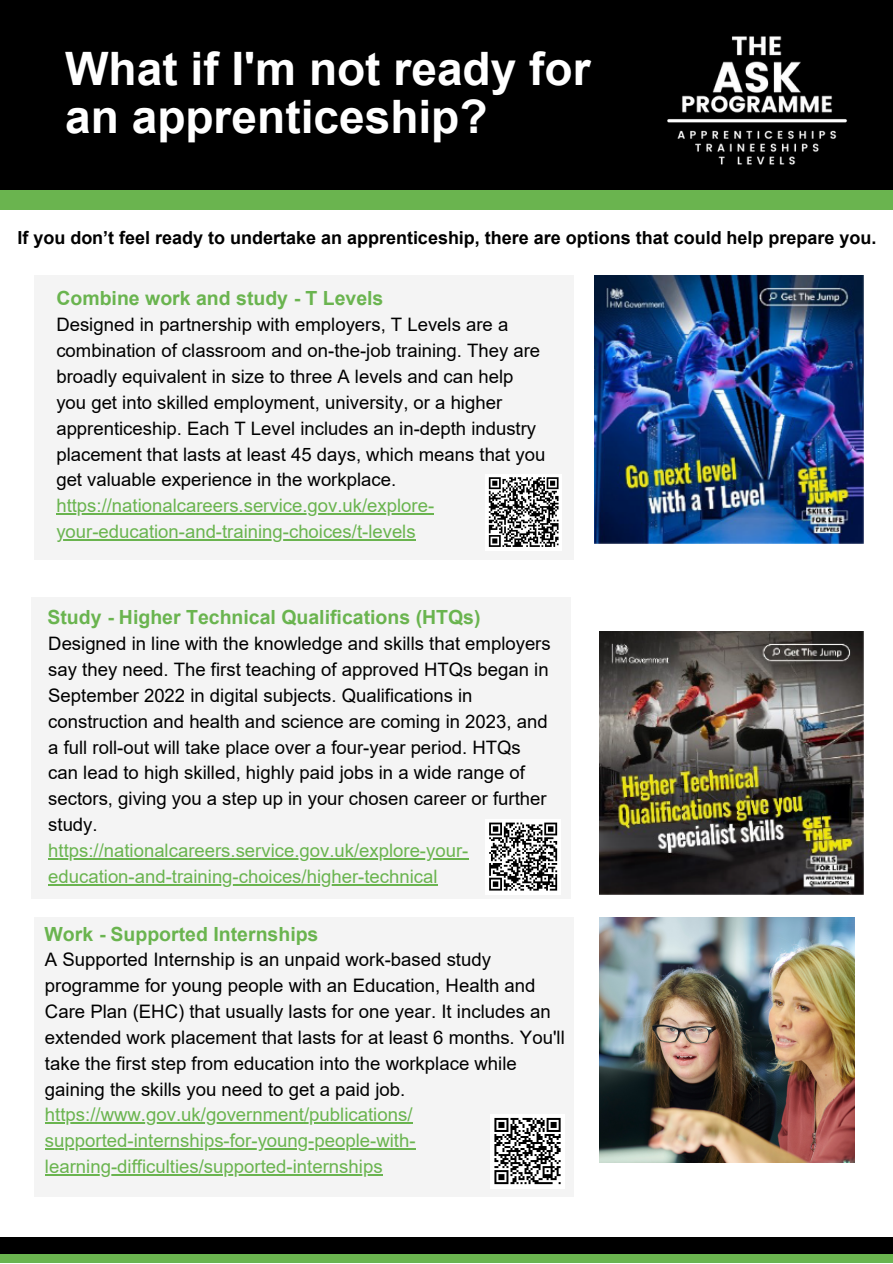
<style>
.page{position:relative;width:893px;height:1264px;background:#fff}
.page>*{position:absolute;margin:0;border:0;box-sizing:border-box;transform-origin:0 0}
.t1{font:700 46.05px/48.3px "Arial";color:#fff}
.t2{font:700 19.5px "Arial";color:#6ab44f}
.t3{font:18.6px/25.8px "Arial";color:#000}
.t4{font:18.6px/25.8px "Arial";color:#6ab44f}
.t5{font:18.45px/25.8px "Arial";color:#000}
.t6{font:18.45px/25.8px "Arial";color:#6ab44f}
.t7{font:700 18px "Arial";color:#000}
</style>
<div class="page">
<div style="left:0;top:0;width:892px;height:210px;background:#6ab44f"></div>
<div style="left:0;top:0;width:892px;height:190px;background:#000"></div>
<img style="left:667px;top:36px;width:180px;height:129px">
<div style="left:0;top:1246px;width:892px;height:16px;background:#6ab44f"></div>
<div style="left:0;top:1237px;width:892px;height:16px;background:#000"></div>
<div style="left:34px;top:276px;width:539px;height:284px;background:#f4f4f4"></div>
<img style="left:595px;top:276px;width:268px;height:267px">
<div style="left:485px;top:474px;width:77px;height:76px;background:#fff"></div>
<svg style="left:488px;top:477px;width:71px;height:70px"></svg>
<div style="left:31px;top:597px;width:540px;height:301px;background:#f4f4f4"></div>
<img style="left:599px;top:631px;width:264px;height:263px">
<div style="left:485px;top:819px;width:75px;height:75px;background:#fff"></div>
<svg style="left:489px;top:822px;width:69px;height:69px"></svg>
<div style="left:34px;top:917px;width:539px;height:279px;background:#f4f4f4"></div>
<div style="left:490px;top:1113px;width:74px;height:75px;background:#fff"></div>
<svg style="left:494px;top:1117px;width:67px;height:68px"></svg>
<hr style="left:56px;top:513px;width:378px;height:1px;background:#6ab44f">
<hr style="left:56px;top:539px;width:359px;height:1px;background:#6ab44f">
<hr style="left:48px;top:858px;width:420px;height:1px;background:#6ab44f">
<hr style="left:48px;top:884px;width:389px;height:1px;background:#6ab44f">
<hr style="left:45px;top:1122px;width:367px;height:1px;background:#6ab44f">
<hr style="left:45px;top:1148px;width:370px;height:1px;background:#6ab44f">
<hr style="left:45px;top:1174px;width:337px;height:1px;background:#6ab44f">
<img style="left:599px;top:917px;width:255px;height:245px">
<h1 class="t1" style="left:65px;top:49px;width:527px">What if I'm not ready for an apprenticeship?</h1>
<p class="t7" style="left:17px;top:231px;width:860px">If you don’t feel ready to undertake an apprenticeship, there are options that could help prepare you.</p>
<p class="t2" style="left:56px;top:291px;width:328px">Combine work and study - T Levels</p>
<p class="t5" style="left:56px;top:312px;width:490px">Designed in partnership with employers, T Levels are a combination of classroom and on-the-job training. They are broadly equivalent in size to three A levels and can help you get into skilled employment, university, or a higher apprenticeship. Each T Level includes an in-depth industry placement that lasts at least 45 days, which means that you get valuable experience in the workplace.</p>
<p class="t6" style="left:56px;top:493px;width:379px">https://nationalcareers.service.gov.uk/explore&shy;your-education-and-training-choices/t-levels</p>
<p class="t2" style="left:47px;top:610px;width:434px">Study - Higher Technical Qualifications (HTQs)</p>
<p class="t5" style="left:48px;top:631px;width:504px">Designed in line with the knowledge and skills that employers say they need. The first teaching of approved HTQs began in September 2022 in digital subjects. Qualifications in construction and health and science are coming in 2023, and a full roll-out will take place over a four-year period. HTQs can lead to high skilled, highly paid jobs in a wide range of sectors, giving you a step up in your chosen career or further study.</p>
<p class="t6" style="left:48px;top:837px;width:421px">https://nationalcareers.service.gov.uk/explore-your&shy;education-and-training-choices/higher-technical</p>
<p class="t2" style="left:45px;top:926px;width:275px">Work - Supported Internships</p>
<p class="t3" style="left:45px;top:946px;width:521px">A Supported Internship is an unpaid work-based study programme for young people with an Education, Health and Care Plan (EHC) that usually lasts for one year. It includes an extended work placement that lasts for at least 6 months. You'll take the first step from education into the workplace while gaining the skills you need to get a paid job.</p>
<p class="t4" style="left:45px;top:1102px;width:372px">https://www.gov.uk/government/publications/ supported-internships-for-young-people-with&shy;learning-difficulties/supported-internships</p>
</div>
